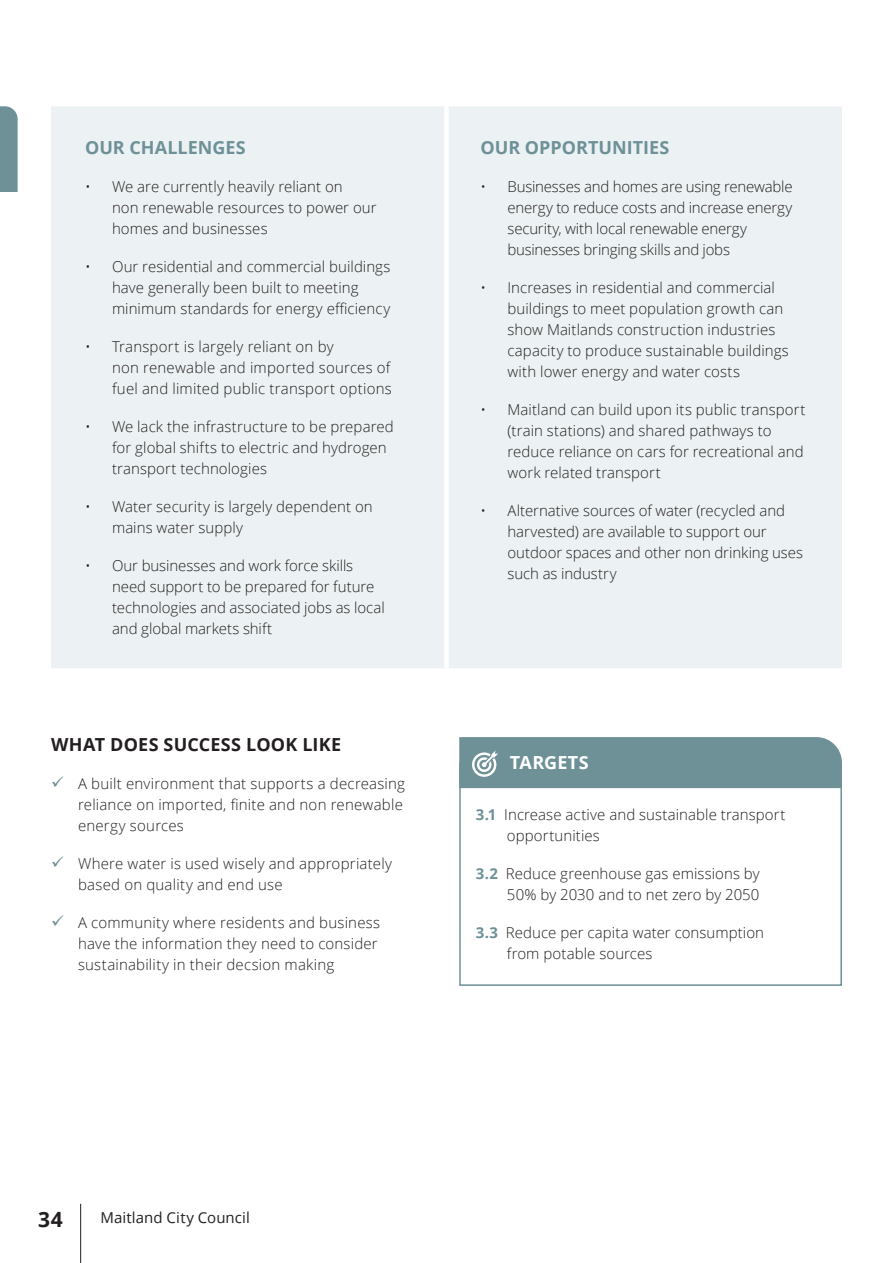
<style>
.page{position:relative;width:893px;height:1263px;background:#fff}
.page>*{position:absolute;margin:0;border:0;box-sizing:border-box;transform-origin:0 0}
.t1{font:700 21px "Open Sans";color:#231f20}
.Body_Copy{font:700 18px "Open Sans";color:#6e9198}
.SUB_HEADER{font:700 18px "Open Sans";letter-spacing:.01em;color:#231f20}
.SUB_HEADER-2{font:700 18px "Open Sans";letter-spacing:.015em;color:#fff}
.Body_Copy-2{font:300 15px/21px "Open Sans";letter-spacing:.005em;color:#231f20}
.Body_Copy-3{font:300 15px/21px "Open Sans";letter-spacing:-.015em;color:#231f20}
.t2{font:15px "Open Sans";letter-spacing:.005em;color:#231f20}
.s1{font-weight:700;color:#6e9198}
</style>
<div class="page">
<div style="left:459px;top:763px;width:383px;height:223px;border:2px solid #6e9198"></div>
<div style="left:51px;top:106px;width:791px;height:562px;background:#ecf2f3"></div>
<div style="left:444px;top:106px;width:5px;height:562px;background:#fff"></div>
<div style="left:459px;top:737px;width:383px;height:51px;background:#6e9198"></div>
<hr style="left:80px;top:1204px;width:1px;height:59px;background:#231f20">
<svg style="left:0;top:106px;width:18px;height:86px;background:#74969c"></svg>
<p class="Body_Copy" style="left:85px;top:135px;width:162px">OUR CHALLENGES</p>
<p class="Body_Copy-2" style="left:112px;top:176px;width:266px;text-indent:-27px">• We are currently heavily reliant on<br>non renewable resources to power our homes and businesses</p>
<p class="Body_Copy-2" style="left:112px;top:256px;width:280px;text-indent:-27px">• Our residential and commercial buildings have generally been built to meeting minimum standards for energy efficiency</p>
<p class="Body_Copy-2" style="left:112px;top:336px;width:281px;text-indent:-27px">• Transport is largely reliant on by<br>non renewable and imported sources of fuel and limited public transport options</p>
<p class="Body_Copy-2" style="left:112px;top:416px;width:283px;text-indent:-27px">• We lack the infrastructure to be prepared for global shifts to electric and hydrogen transport technologies</p>
<p class="Body_Copy-2" style="left:112px;top:496px;width:262px;text-indent:-27px">• Water security is largely dependent on mains water supply</p>
<p class="Body_Copy-2" style="left:112px;top:555px;width:274px;text-indent:-27px">• Our businesses and work force skills need support to be prepared for future technologies and associated jobs as local and global markets shift</p>
<p class="SUB_HEADER" style="left:51px;top:732px;width:292px">WHAT DOES SUCCESS LOOK LIKE</p>
<p class="Body_Copy-2" style="left:78px;top:773px;width:328px">A built environment that supports a decreasing reliance on imported, finite and non renewable energy sources</p>
<p class="Body_Copy-2" style="left:78px;top:853px;width:316px">Where water is used wisely and appropriately based on quality and end use</p>
<p class="Body_Copy-2" style="left:78px;top:912px;width:304px">A community where residents and business have the information they need to consider sustainability in their decsion making</p>
<p class="Body_Copy" style="left:480px;top:135px;width:190px">OUR OPPORTUNITIES</p>
<p class="Body_Copy-3" style="left:507px;top:176px;width:287px;text-indent:-27px">• Businesses and homes are using renewable energy to reduce costs and increase energy security, with local renewable energy businesses bringing skills and jobs</p>
<p class="Body_Copy-2" style="left:507px;top:277px;width:283px;text-indent:-27px">• Increases in residential and commercial buildings to meet population growth can show Maitlands construction industries capacity to produce sustainable buildings with lower energy and water costs</p>
<p class="Body_Copy-2" style="left:507px;top:399px;width:299px;text-indent:-27px">• Maitland can build upon its public transport (train stations) and shared pathways to reduce reliance on cars for recreational and work related transport</p>
<p class="Body_Copy-2" style="left:507px;top:500px;width:297px;text-indent:-27px">• Alternative sources of water (recycled and harvested) are available to support our outdoor spaces and other non drinking uses such as industry</p>
<p class="SUB_HEADER-2" style="left:510px;top:750px;width:81px">TARGETS</p>
<p class="Body_Copy-2" style="left:507px;top:804px;width:280px;text-indent:-31px"><span class="s1">3.1</span> Increase active and sustainable transport opportunities</p>
<p class="Body_Copy-2" style="left:476px;top:863px;width:286px;text-align:right"><span class="s1">3.2</span> Reduce greenhouse gas emissions by<br>50% by 2030 and to net zero by 2050</p>
<p class="Body_Copy-2" style="left:507px;top:922px;width:259px;text-indent:-31px"><span class="s1">3.3</span> Reduce per capita water consumption from potable sources</p>
<h1 class="t1" style="left:38px;top:1205px;width:26px">34</h1>
<p class="t2" style="left:100px;top:1207px;width:151px">Maitland City Council</p>
</div>
